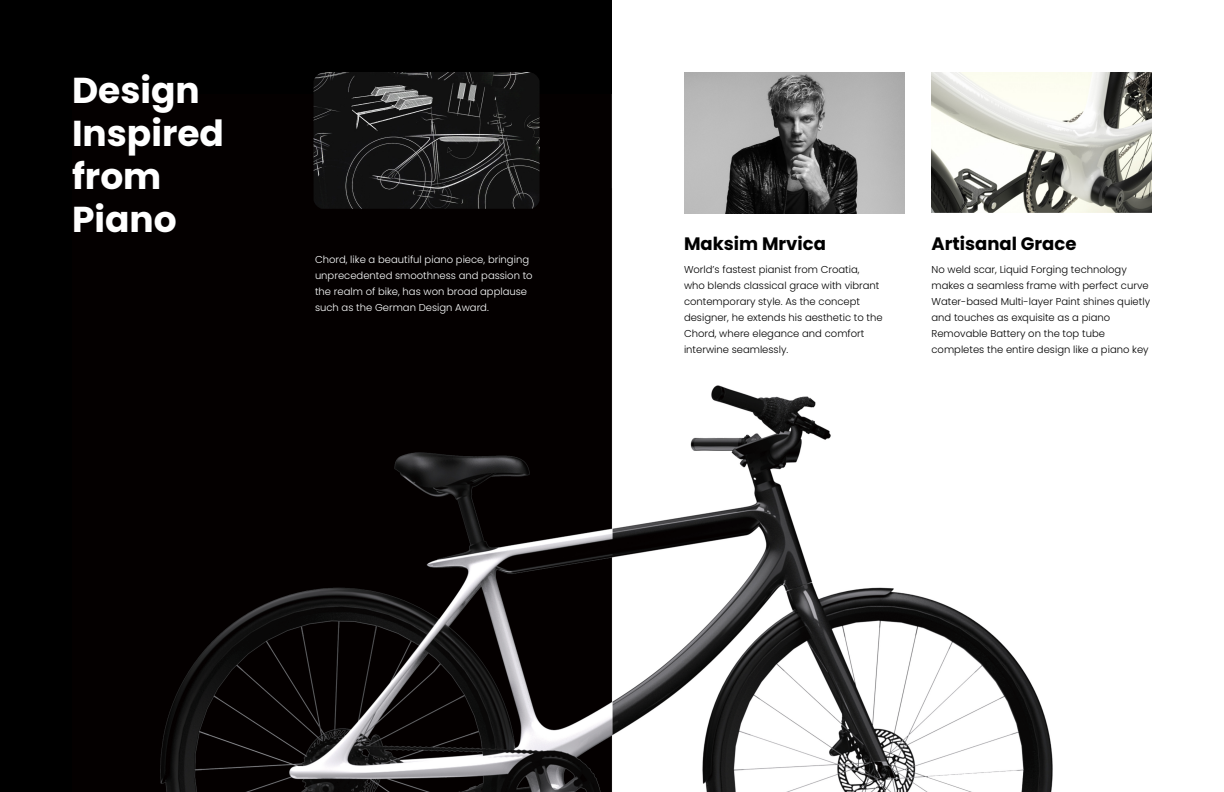
<style>
.page{position:relative;width:1224px;height:792px;background:#fff}
.page>*{position:absolute;margin:0;border:0;box-sizing:border-box;transform-origin:0 0}
.t1{font:700 36px/43.2px "Poppins";color:#fff}
.t2{font:700 18px "Poppins";color:#000}
.t3{font:300 10px/16px "Poppins";color:#000}
.t4{font:300 10px/16px "Poppins";color:#fff}
</style>
<div class="page">
<div style="left:0;top:0;width:612px;height:792px;background:#000"></div>
<img style="left:160px;top:94px;width:893px;height:698px">
<img style="left:684px;top:72px;width:220px;height:142px">
<img style="left:314px;top:72px;width:226px;height:137px">
<img style="left:932px;top:72px;width:220px;height:141px">
<p class="t1" style="left:72px;top:69px;width:154px">Design<br>Inspired from<br>Piano</p>
<p class="t4" style="left:315px;top:252px;width:219px">Chord, like a beautiful piano piece, bringing unprecedented smoothness and passion to the realm of bike, has won broad applause such as the German Design Award.</p>
<p class="t2" style="left:684px;top:233px;width:144px">Maksim Mrvica</p>
<p class="t3" style="left:684px;top:262px;width:200px">World’s fastest pianist from Croatia, who blends classical grace with vibrant contemporary style. As the concept designer, he extends his aesthetic to the Chord, where elegance and comfort interwine seamlessly.</p>
<p class="t2" style="left:932px;top:233px;width:146px">Artisanal Grace</p>
<p class="t3" style="left:932px;top:262px;width:219px">No weld scar, Liquid Forging technology makes a seamless frame with perfect curve</p>
<p class="t3" style="left:932px;top:294px;width:220px">Water-based Multi-layer Paint shines quietly and touches as exquisite as a piano</p>
<p class="t3" style="left:932px;top:326px;width:219px">Removable Battery on the top tube completes the entire design like a piano key</p>
</div>
